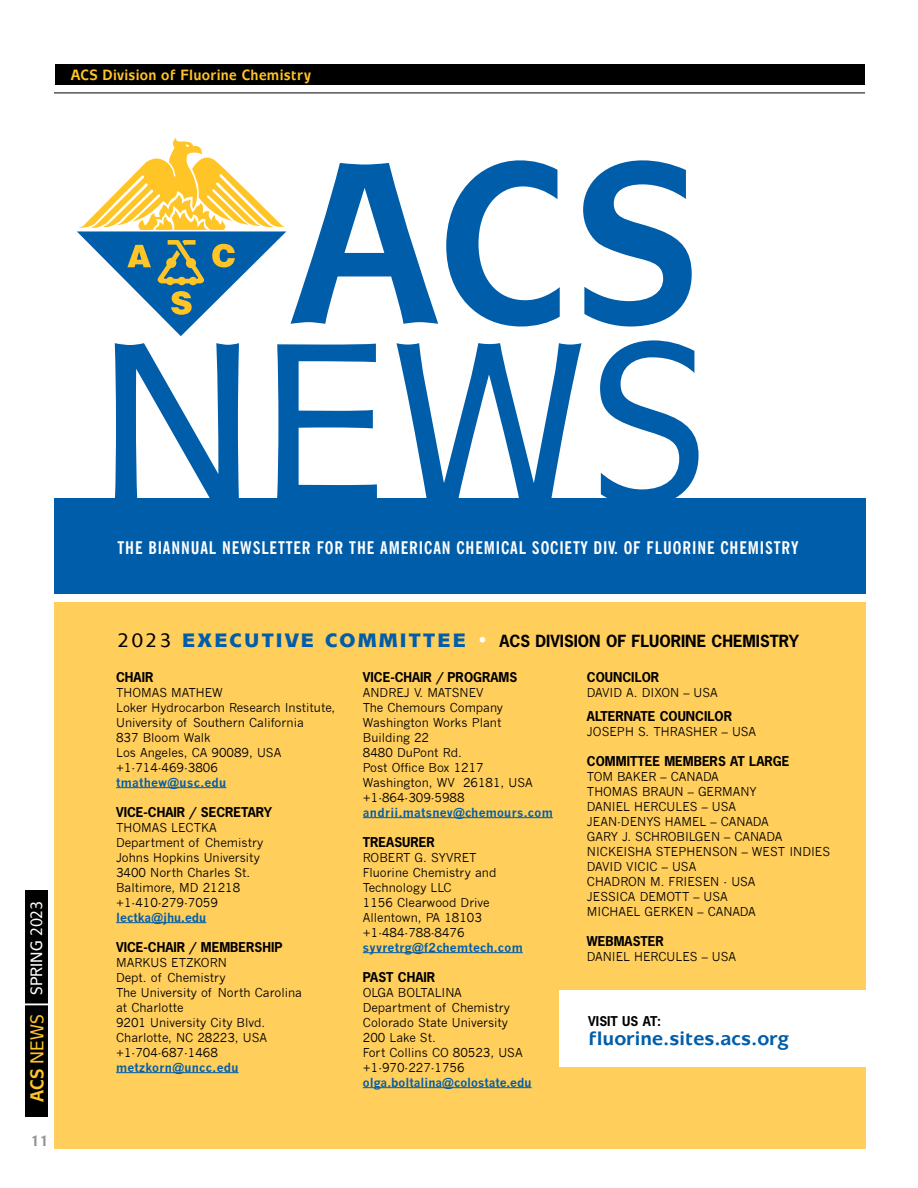
<style>
.page{position:relative;width:918px;height:1188px;background:#fff}
.page>*{position:absolute;margin:0;border:0;box-sizing:border-box;transform-origin:0 0}
.t1{font:500 228.45px "Mixage IT Cby BT";color:#005daa;scale:.9 1}
.t2{font:700 228.45px "Mixage IT Cby BT";color:#005daa;scale:.9 1}
.t3{font:700 19.5px "Mixage IT Cby BT";color:#005daa}
.t4{font:700 condensed 17.4px "News Gothic BT";letter-spacing:.05em;color:#fff}
.t5{font:500 16.5px "Mixage IT Cby BT";color:#fff;scale:.9 1}
.t6{font:700 15.75px "News Gothic Std";color:#000}
.t7{font:700 15px "Mixage IT Cby BT";letter-spacing:.02em;color:#ffc425;scale:.9 1}
.t8{font:700 15px "Mixage IT Cby BT";color:#939598}
.t9{font:700 12.75px "News Gothic Std";color:#000}
.t10{font:12px/15px "News Gothic";color:#000}
.t11{font:700 12px "News Gothic";letter-spacing:.025em;color:#005daa}
.t12{font:700 12px "News Gothic";color:#005daa}
.s1{font-weight:700;font-size:18.75px;color:#ffc425}
.s2{font-size:18.75px;color:#ffc425}
.s3{font-family:"Mixage IT Cby BT";font-weight:500;font-size:19.5px}
.s4{font-family:"Mixage IT Cby BT";font-weight:900;font-size:19.5px;color:#005daa}
.s5{font-family:"Mixage IT Cby BT";font-weight:900;font-size:19.5px;color:#fff}
</style>
<div class="page">
<div style="left:54px;top:498px;width:811px;height:96px;background:#005daa"></div>
<div style="left:54px;top:603px;width:811px;height:546px;background:#ffce5b"></div>
<hr style="left:116px;top:787px;width:110px;height:1px;background:#005daa">
<hr style="left:116px;top:922px;width:90px;height:1px;background:#005daa">
<hr style="left:116px;top:1072px;width:123px;height:1px;background:#005daa">
<hr style="left:363px;top:817px;width:190px;height:1px;background:#005daa">
<hr style="left:363px;top:952px;width:160px;height:1px;background:#005daa">
<hr style="left:363px;top:1087px;width:169px;height:1px;background:#005daa">
<div style="left:56px;top:64px;width:809px;height:21px;background:#000"></div>
<hr style="left:54px;top:93px;width:811px;height:1px;background:#000">
<svg style="left:77px;top:138px;width:209px;height:198px"></svg>
<div style="left:559px;top:990px;width:332px;height:77px;background:#fff"></div>
<div style="left:26px;top:890px;width:22px;height:227px;background:#000"></div>
<hr style="left:20px;top:1004px;width:30px;height:1px;background:#fff">
<p class="t7" style="left:71px;top:66px;width:269px">ACS Division of Fluorine Chemistry</p>
<h1 class="t2" style="left:291px;top:103px;width:458px">ACS</h1>
<h1 class="t1" style="left:98px;top:284px;width:680px">NEWS</h1>
<h3 class="t4" style="left:117px;top:537px;width:682px">THE BIANNUAL NEWSLETTER FOR THE AMERICAN CHEMICAL SOCIETY DIV. OF FLUORINE CHEMISTRY</h3>
<h3 class="t5" style="left:26px;top:1102px;width:225px;rotate:-90deg"><span class="s1">ACS</span> <span class="s2">NEWS</span> SPRING 2023</h3>
<p class="t8" style="left:30px;top:1131px;width:20px">11</p>
<h3 class="t6" style="left:118px;top:630px;width:683px"><span class="s3">2023</span> <span class="s4">EXECUTIVE COMMITTEE</span> <span class="s5">•</span> ACS DIVISION OF FLUORINE CHEMISTRY</h3>
<p class="t9" style="left:116px;top:668px;width:39px">CHAIR</p>
<p class="t10" style="left:116px;top:685px;width:221px">THOMAS MATHEW<br>Loker Hydrocarbon Research Institute,<br>University of Southern California<br>837 Bloom Walk<br>Los Angeles, CA 90089, USA +1-714-469-3806</p>
<p class="t11" style="left:116px;top:775px;width:112px">tmathew@usc.edu</p>
<p class="t9" style="left:116px;top:803px;width:158px">VICE-CHAIR / SECRETARY</p>
<p class="t10" style="left:116px;top:820px;width:149px">THOMAS LECTKA<br>Department of Chemistry<br>Johns Hopkins University<br>3400 North Charles St.<br>Baltimore, MD 21218 +1-410-279-7059</p>
<p class="t12" style="left:116px;top:910px;width:92px">lectka@jhu.edu</p>
<p class="t9" style="left:116px;top:938px;width:168px">VICE-CHAIR / MEMBERSHIP</p>
<p class="t10" style="left:116px;top:955px;width:187px">MARKUS ETZKORN<br>Dept. of Chemistry<br>The University of North Carolina at Charlotte<br>9201 University City Blvd.<br>Charlotte, NC 28223, USA +1-704-687-1468</p>
<p class="t11" style="left:116px;top:1060px;width:124px">metzkorn@uncc.edu</p>
<p class="t9" style="left:363px;top:668px;width:156px">VICE-CHAIR / PROGRAMS</p>
<p class="t10" style="left:363px;top:685px;width:171px">ANDREJ V. MATSNEV<br>The Chemours Company<br>Washington Works Plant<br>Building 22<br>8480 DuPont Rd.<br>Post Office Box 1217<br>Washington, WV 26181, USA +1-864-309-5988</p>
<p class="t11" style="left:363px;top:805px;width:191px">andrii.matsnev@chemours.com</p>
<p class="t9" style="left:363px;top:833px;width:74px">TREASURER</p>
<p class="t10" style="left:363px;top:850px;width:135px">ROBERT G. SYVRET<br>Fluorine Chemistry and<br>Technology LLC<br>1156 Clearwood Drive<br>Allentown, PA 18103 +1-484-788-8476</p>
<p class="t11" style="left:363px;top:940px;width:161px">syvretrg@f2chemtech.com</p>
<p class="t9" style="left:363px;top:968px;width:74px">PAST CHAIR</p>
<p class="t10" style="left:363px;top:985px;width:161px">OLGA BOLTALINA<br>Department of Chemistry<br>Colorado State University<br>200 Lake St.<br>Fort Collins CO 80523, USA +1-970-227-1756</p>
<p class="t12" style="left:363px;top:1075px;width:170px">olga.boltalina@colostate.edu</p>
<p class="t9" style="left:587px;top:668px;width:74px">COUNCILOR</p>
<p class="t10" style="left:587px;top:685px;width:132px">DAVID A. DIXON – USA</p>
<p class="t9" style="left:587px;top:707px;width:147px">ALTERNATE COUNCILOR</p>
<p class="t10" style="left:587px;top:724px;width:171px">JOSEPH S. THRASHER – USA</p>
<p class="t9" style="left:587px;top:752px;width:204px">COMMITTEE MEMBERS AT LARGE</p>
<p class="t10" style="left:587px;top:769px;width:245px">TOM BAKER – CANADA<br>THOMAS BRAUN – GERMANY<br>DANIEL HERCULES – USA<br>JEAN-DENYS HAMEL – CANADA<br>GARY J. SCHROBILGEN – CANADA<br>NICKEISHA STEPHENSON – WEST INDIES<br>DAVID VICIC – USA<br>CHADRON M. FRIESEN - USA<br>JESSICA DEMOTT – USA<br>MICHAEL GERKEN – CANADA</p>
<p class="t9" style="left:587px;top:932px;width:79px">WEBMASTER</p>
<p class="t10" style="left:587px;top:949px;width:151px">DANIEL HERCULES – USA</p>
<p class="t9" style="left:588px;top:1013px;width:74px">VISIT US AT:</p>
<h2 class="t3" style="left:588px;top:1027px;width:202px">fluorine.sites.acs.org</h2>
</div>
